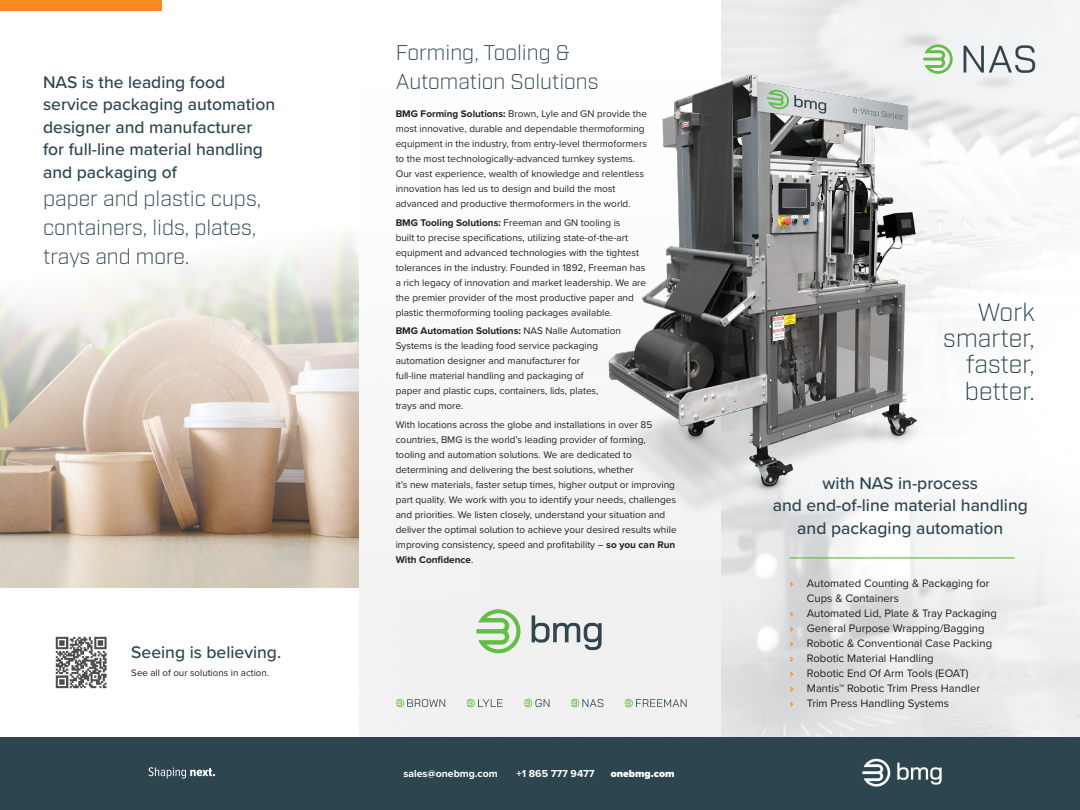
<style>
.page{position:relative;width:1080px;height:810px;background:#fff}
.page>*{position:absolute;margin:0;border:0;box-sizing:border-box;transform-origin:0 0}
.Subhead_1{font:300 25px/26.2px "Industry";color:#2c454f;text-align:right}
.Subhead_1-2{font:300 21.25px/28.8px "Industry";color:#2c454f}
.Subhead_1-3{font:500 17.5px/22.5px "Proxima Nova";color:#2c454f;text-align:center}
.Body_Copy{font:11.25px/15px "Proxima Nova";color:#231f20}
.t1{font:700 10.5px "Proxima Nova";color:#fff}
.t2{font:900 10.5px "Proxima Nova";color:#fff}
.Body_Copy-2{font:10px/15px "Proxima Nova";color:#231f20}
.Callouts{font:9.75px "Proxima Nova";color:#231f20}
.s1{font-weight:700}
.s2{font-weight:900;color:#f68c21}
</style>
<div class="page">
<svg style="left:0;top:235px;width:359px;height:353px"></svg>
<img style="left:359px;top:0;width:721px;height:738px">
<img style="left:576px;top:35px;width:416px;height:493px">
<svg style="left:964px;top:45px;width:71px;height:28px"></svg>
<svg style="left:923px;top:44px;width:30px;height:30px"></svg>
<svg style="left:532px;top:615px;width:70px;height:35px"></svg>
<svg style="left:476px;top:609px;width:44px;height:44px"></svg>
<img style="left:55px;top:636px;width:52px;height:53px">
<hr style="left:789px;top:557px;width:226px;height:2px;background:#65bc46">
<div style="left:0;top:738px;width:1080px;height:72px;background:#2c454f"></div>
<svg style="left:148px;top:767px;width:67px;height:12px"></svg>
<svg style="left:897px;top:763px;width:45px;height:22px"></svg>
<svg style="left:862px;top:759px;width:28px;height:28px"></svg>
<div style="left:0;top:0;width:161px;height:11px;background:#f68c21"></div>
<svg style="left:396px;top:699px;width:49px;height:8px"></svg>
<svg style="left:624px;top:699px;width:63px;height:8px"></svg>
<svg style="left:524px;top:699px;width:26px;height:8px"></svg>
<svg style="left:466px;top:699px;width:37px;height:8px"></svg>
<svg style="left:571px;top:699px;width:32px;height:8px"></svg>
<p class="Subhead_1-2" style="left:396px;top:38px;width:176px">Forming, Tooling &amp;</p>
<p class="Subhead_1-3" style="left:43px;top:70px;width:184px">NAS is the leading food</p>
<p class="Subhead_1-2" style="left:396px;top:67px;width:205px">Automation Solutions</p>
<p class="Subhead_1-3" style="left:43px;top:92px;width:234px;text-align:left">service packaging automation designer and manufacturer for full-line material handling and packaging of</p>
<p class="Subhead_1-2" style="left:43px;top:185px;width:220px">paper and plastic cups, containers, lids, plates, trays and more.</p>
<p class="Body_Copy-2" style="left:396px;top:106px;width:253px"><span class="s1">BMG Forming Solutions:</span> Brown, Lyle and GN provide the most innovative, durable and dependable thermoforming equipment in the industry, from entry-level thermoformers to the most technologically-advanced turnkey systems.<br>Our vast experience, wealth of knowledge and relentless innovation has led us to design and build the most advanced and productive thermoformers in the world.</p>
<p class="Body_Copy-2" style="left:396px;top:214px;width:252px"><span class="s1">BMG Tooling Solutions:</span> Freeman and GN tooling is<br>built to precise specifications, utilizing state-of-the-art equipment and advanced technologies with the tightest tolerances in the industry. Founded in 1892, Freeman has a rich legacy of innovation and market leadership. We are the premier provider of the most productive paper and plastic thermoforming tooling packages available.</p>
<p class="Body_Copy-2" style="left:396px;top:323px;width:227px"><span class="s1">BMG Automation Solutions:</span> NAS Nalle Automation<br>Systems is the leading food service packaging automation designer and manufacturer for</p>
<p class="Body_Copy-2" style="left:396px;top:368px;width:204px">full-line material handling and packaging of paper and plastic cups, containers, lids, plates, trays and more.</p>
<p class="Body_Copy-2" style="left:396px;top:417px;width:282px">With locations across the globe and installations in over 85 countries, BMG is the world’s leading provider of forming, tooling and automation solutions. We are dedicated to determining and delivering the best solutions, whether<br>it’s new materials, faster setup times, higher output or improving part quality. We work with you to identify your needs, challenges and priorities. We listen closely, understand your situation and deliver the optimal solution to achieve your desired results while improving consistency, speed and profitability – <span class="s1">so you can Run With Confidence</span>.</p>
<p class="Subhead_1-3" style="left:131px;top:640px;width:151px">Seeing is believing.</p>
<p class="Callouts" style="left:131px;top:665px;width:139px">See all of our solutions in action.</p>
<p class="t1" style="left:403px;top:766px;width:96px">sales@onebmg.com</p>
<p class="t1" style="left:517px;top:766px;width:80px">+1 865 777 9477</p>
<p class="t2" style="left:611px;top:766px;width:65px">onebmg.com</p>
<p class="Subhead_1" style="left:943px;top:299px;width:93px">Work smarter, faster, better.</p>
<p class="Subhead_1-3" style="left:773px;top:471px;width:257px">with NAS in-process<br>and end-of-line material handling and packaging automation</p>
<p class="Body_Copy" style="left:807px;top:575px;width:184px;text-indent:-18px"><span class="s2">›</span> Automated Counting &amp; Packaging for<br>Cups &amp; Containers</p>
<p class="Body_Copy" style="left:789px;top:605px;width:209px"><span class="s2">›</span> Automated Lid, Plate &amp; Tray Packaging</p>
<p class="Body_Copy" style="left:789px;top:620px;width:197px"><span class="s2">›</span> General Purpose Wrapping/Bagging</p>
<p class="Body_Copy" style="left:789px;top:635px;width:204px"><span class="s2">›</span> Robotic &amp; Conventional Case Packing</p>
<p class="Body_Copy" style="left:789px;top:650px;width:146px"><span class="s2">›</span> Robotic Material Handling</p>
<p class="Body_Copy" style="left:789px;top:665px;width:181px"><span class="s2">›</span> Robotic End Of Arm Tools (EOAT)</p>
<p class="Body_Copy" style="left:789px;top:680px;width:192px"><span class="s2">›</span> Mantis™ Robotic Trim Press Handler</p>
<p class="Body_Copy" style="left:789px;top:695px;width:161px"><span class="s2">›</span> Trim Press Handling Systems</p>
</div>
